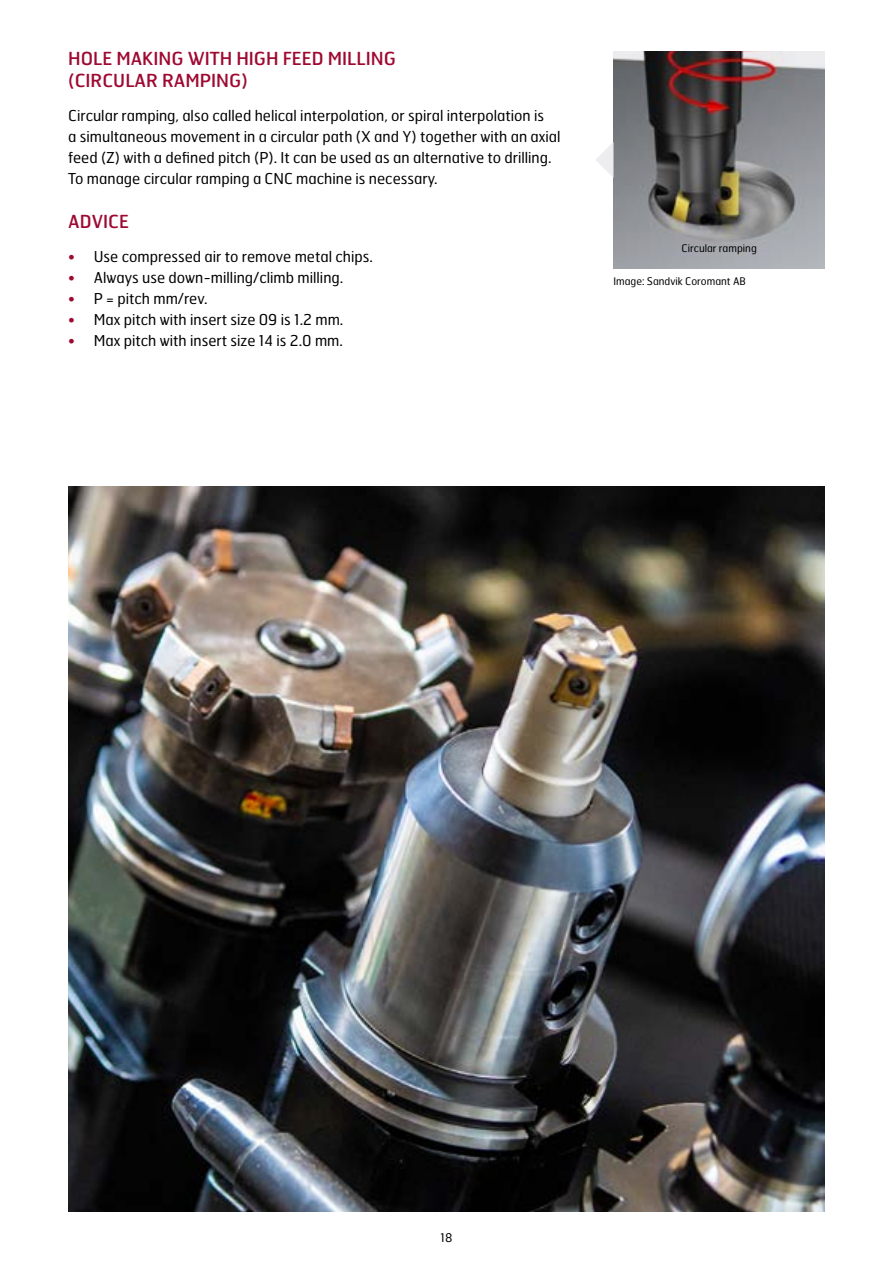
<style>
.page{position:relative;width:893px;height:1263px;background:#fff}
.page>*{position:absolute;margin:0;border:0;box-sizing:border-box;transform-origin:0 0}
.t1{font:18px/22.5px "Hermes FB";color:#9e0931}
.t2{font:15px/21px "Hermes FB";color:#000}
.t3{font:12px "Hermes FB";color:#000}
.t4{font:10.5px "Hermes FB";color:#000}
.s1{color:#9e0931}
</style>
<div class="page">
<img style="left:68px;top:486px;width:757px;height:726px">
<img style="left:613px;top:51px;width:212px;height:218px">
<svg style="left:596px;top:143px;width:17px;height:34px"></svg>
<p class="t1" style="left:68px;top:47px;width:329px">HOLE MAKING WITH HIGH FEED MILLING (CIRCULAR RAMPING)</p>
<p class="t2" style="left:68px;top:105px;width:494px">Circular ramping, also called helical interpolation, or spiral interpolation is<br>a simultaneous movement in a circular path (X and Y) together with an axial feed (Z) with a defined pitch (P). It can be used as an alternative to drilling.<br>To manage circular ramping a CNC machine is necessary.</p>
<p class="t1" style="left:68px;top:209px;width:62px">ADVICE</p>
<p class="t2" style="left:68px;top:245px;width:306px"><span class="s1">•</span> Use compressed air to remove metal chips.</p>
<p class="t2" style="left:68px;top:266px;width:277px"><span class="s1">•</span> Always use down-milling/climb milling.</p>
<p class="t2" style="left:68px;top:287px;width:141px"><span class="s1">•</span> P = pitch mm/rev.</p>
<p class="t2" style="left:68px;top:308px;width:277px"><span class="s1">•</span> Max pitch with insert size 09 is 1.2 mm.</p>
<p class="t2" style="left:68px;top:329px;width:276px"><span class="s1">•</span> Max pitch with insert size 14 is 2.0 mm.</p>
<p class="t4" style="left:682px;top:241px;width:77px">Circular ramping</p>
<p class="t4" style="left:613px;top:275px;width:134px">Image: Sandvik Coromant AB</p>
<p class="t3" style="left:441px;top:1230px;width:13px">18</p>
</div>
